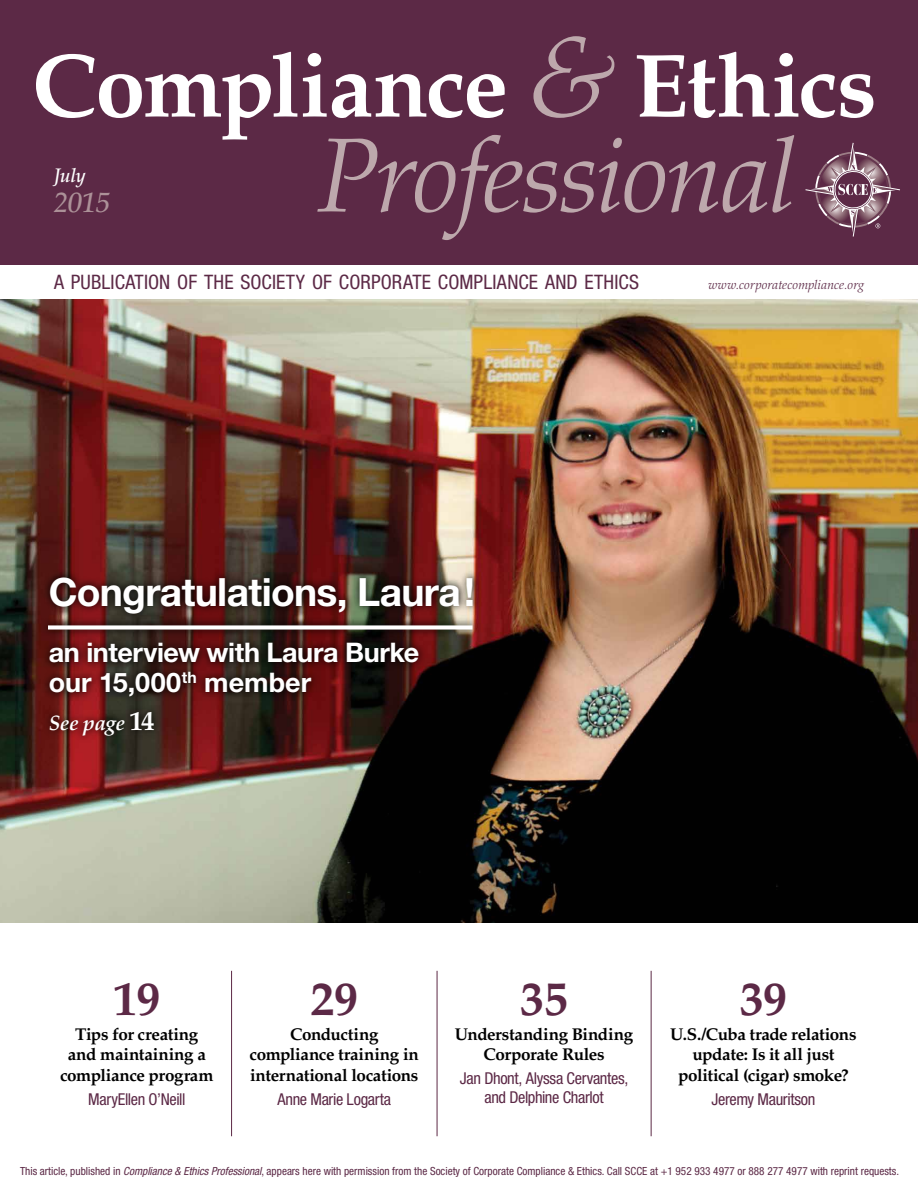
<style>
.page{position:relative;width:918px;height:1188px;background:#fff}
.page>*{position:absolute;margin:0;border:0;box-sizing:border-box;transform-origin:0 0}
.t1{font:italic 300 105.15px "Palatino LT Std";letter-spacing:-.025em;color:#bda8ac}
.t2{font:700 90px "Palatino LT Std";letter-spacing:-.02em;color:#fff}
.t3{font:700 48px "Palatino LT Std";letter-spacing:-.01em;color:#5c2946}
.t4{font:700 39px "Helvetica Neue LT Std";letter-spacing:-.02em;color:#fff}
.t5{font:italic 500 28.35px "Palatino LT Std";color:#ac9198}
.t6{font:700 27px/30px "Helvetica Neue LT Std";letter-spacing:-.01em;color:#fff}
.t7{font:italic 700 21px "Palatino LT Std";letter-spacing:-.02em;color:#fff}
.t8{font:condensed 19.95px "Helvetica Neue LT Std";letter-spacing:.005em;color:#5c2946}
.t9{font:italic 500 19.5px "Palatino LT Std";color:#fff}
.t10{font:700 17.1px/20.4px "Palatino LT Std";letter-spacing:-.02em;color:#000;text-align:center}
.t11{font:condensed 16.35px/19px "Helvetica Neue LT Std";letter-spacing:-.02em;color:#5c2946;text-align:center}
.t12{font:italic 300 12.75px "Palatino LT Std";letter-spacing:.015em;color:#5c2946}
.t13{font:condensed 11.25px "Helvetica Neue LT Std";color:#5c2946}
.s1{font-weight:300;font-style:italic;font-size:115.95px;color:#bda8ac}
.s2{font-style:normal;font-size:27px}
.s3{font-style:italic}
</style>
<div class="page">
<div style="left:0;top:0;width:918px;height:264px;background:#5c2946"></div>
<svg style="left:805px;top:142px;width:95px;height:95px"></svg>
<img style="left:0;top:299px;width:918px;height:624px">
<svg style="left:42px;top:569px;width:439px;height:175px;background:#3e1a16"></svg>
<img style="left:40px;top:617px;width:440px;height:21px">
<div style="left:48px;top:625px;width:424px;height:5px;background:#fff"></div>
<hr style="left:231px;top:971px;width:1px;height:165px;background:#5c2946">
<hr style="left:651px;top:971px;width:1px;height:165px;background:#5c2946">
<hr style="left:437px;top:971px;width:1px;height:165px;background:#5c2946">
<h2 class="t2" style="left:32px;top:33px;width:846px">Compliance <span class="s1">&amp;</span> Ethics</h2>
<h1 class="t1" style="left:319px;top:115px;width:478px">Professional</h1>
<p class="t8" style="left:54px;top:271px;width:587px">A PUBLICATION OF THE SOCIETY OF CORPORATE COMPLIANCE AND ETHICS</p>
<p class="t12" style="left:709px;top:278px;width:157px">www.corporatecompliance.org</p>
<p class="t9" style="left:54px;top:164px;width:33px">July</p>
<h3 class="t5" style="left:54px;top:186px;width:58px">2015</h3>
<h3 class="t4" style="left:49px;top:568px;width:428px">Congratulations, Laura!</h3>
<h3 class="t6" style="left:49px;top:637px;width:372px">an interview with Laura Burke our 15,000<sup>th</sup> member</h3>
<p class="t7" style="left:49px;top:710px;width:107px">See page <span class="s2">14</span></p>
<h3 class="t3" style="left:113px;top:971px;width:49px">19</h3>
<p class="t10" style="left:60px;top:1024px;width:155px">Tips for creating and maintaining a compliance program</p>
<p class="t11" style="left:88px;top:1089px;width:99px">MaryEllen O’Neill</p>
<h3 class="t3" style="left:310px;top:971px;width:49px">29</h3>
<p class="t10" style="left:250px;top:1024px;width:171px">Conducting compliance training in international locations</p>
<p class="t11" style="left:277px;top:1089px;width:115px">Anne Marie Logarta</p>
<h3 class="t3" style="left:520px;top:971px;width:49px">35</h3>
<p class="t10" style="left:455px;top:1024px;width:180px">Understanding Binding<br>Corporate Rules</p>
<p class="t11" style="left:460px;top:1069px;width:170px">Jan Dhont, Alyssa Cervantes, and Delphine Charlot</p>
<h3 class="t3" style="left:740px;top:971px;width:49px">39</h3>
<p class="t10" style="left:670px;top:1024px;width:188px">U.S./Cuba trade relations update: Is it all just political (cigar) smoke?</p>
<p class="t11" style="left:712px;top:1089px;width:105px">Jeremy Mauritson</p>
<p class="t13" style="left:20px;top:1164px;width:881px">This article, published in <span class="s3">Compliance &amp; Ethics Professional</span>, appears here with permission from the Society of Corporate Compliance &amp; Ethics. Call SCCE at +1 952 933 4977 or 888 277 4977 with reprint requests.</p>
</div>
